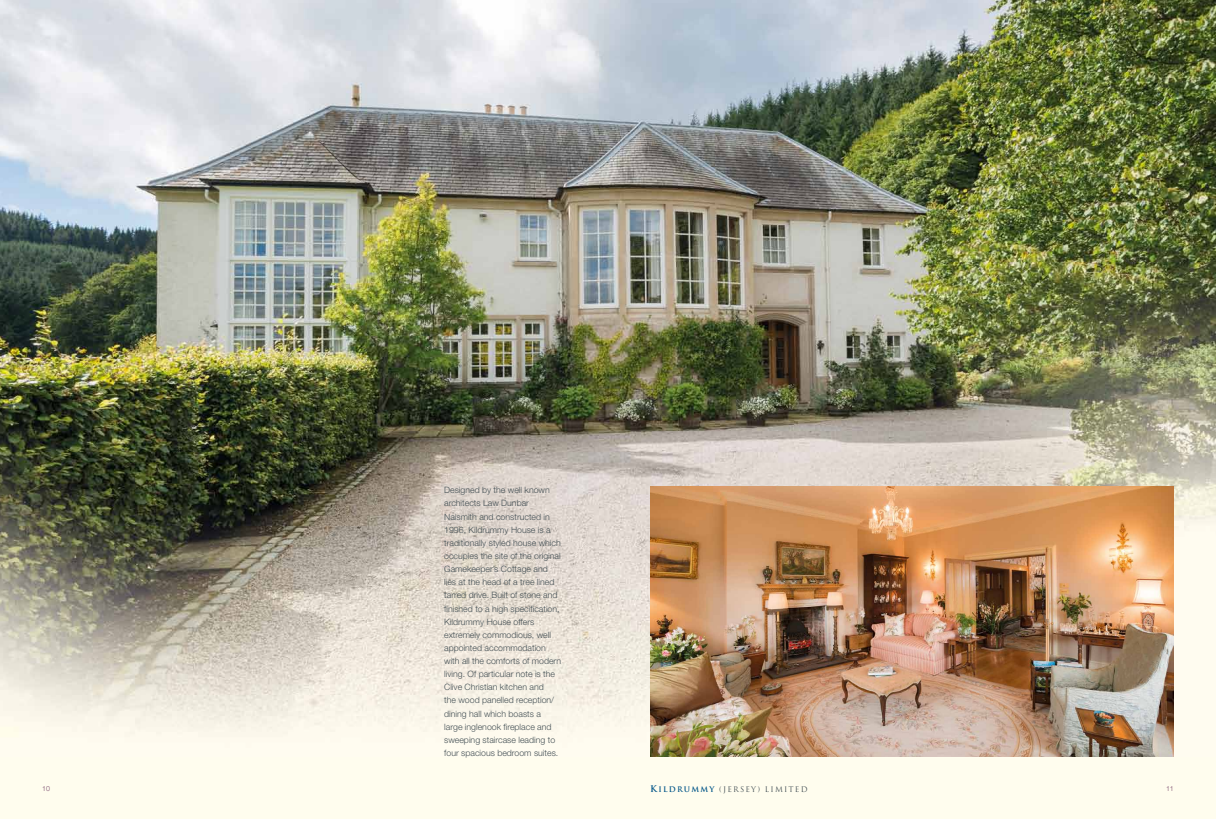
<style>
.page{position:relative;width:1216px;height:819px;background:#fff}
.page>*{position:absolute;margin:0;border:0;box-sizing:border-box;transform-origin:0 0}
.t1{font:300 8.75px/13.1px "Helvetica Neue";color:#445055}
.t2{font:7.52px "Trajan";letter-spacing:.16em;color:#445055}
.t3{font:300 7px "Helvetica Neue";color:#79496b}
.s1{font-weight:700;font-size:9.01px;color:#058}
.s2{font-weight:700;color:#058}
</style>
<div class="page">
<div style="left:0;top:0;width:1215px;height:819px;background:#fffdee"></div>
<img style="left:0;top:0;width:1215px;height:756px">
<img style="left:650px;top:486px;width:523px;height:270px">
<p class="t1" style="left:444px;top:483px;width:119px">Designed by the well known architects Law Dunbar<br>Naismith and constructed in<br>1996, Kildrummy House is a traditionally styled house which occupies the site of the original<br>Gamekeeper’s Cottage and lies at the head of a tree lined tarred drive. Built of stone and finished to a high specification,<br>Kildrummy House offers extremely commodious, well appointed accommodation with all the comforts of modern living. Of particular note is the<br>Clive Christian kitchen and<br>the wood panelled reception/ dining hall which boasts a large inglenook fireplace and sweeping staircase leading to four spacious bedroom suites.</p>
<p class="t3" style="left:42px;top:784px;width:9px">10</p>
<p class="t2" style="left:650px;top:785px;width:159px"><span class="s1">K</span><span class="s2">ILDRUMMY</span> (JERSEY) LIMITED</p>
<p class="t3" style="left:1165px;top:784px;width:9px">11</p>
</div>
